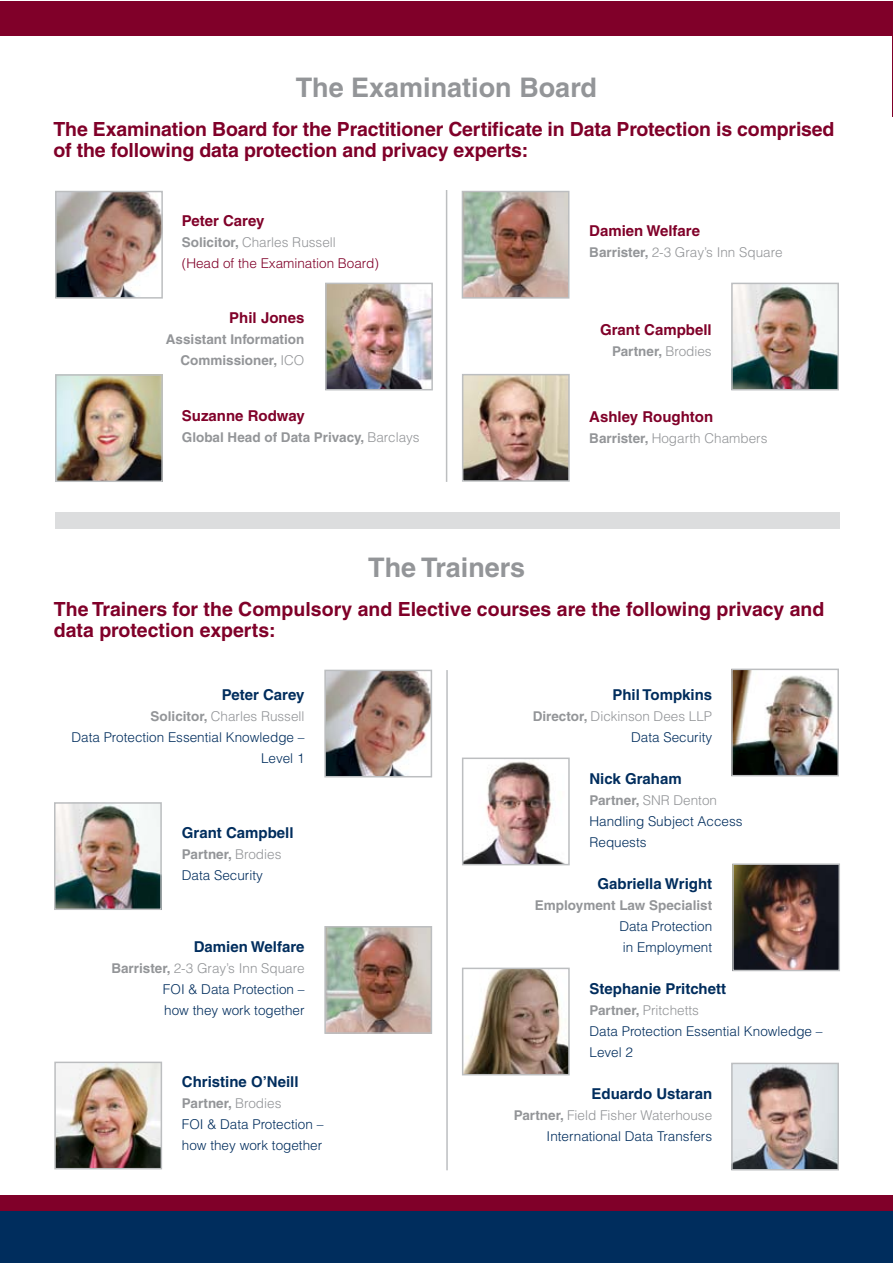
<style>
.page{position:relative;width:893px;height:1263px;background:#fff}
.page>*{position:absolute;margin:0;border:0;box-sizing:border-box;transform-origin:0 0}
.t1{font:700 27px "Helvetica";color:#939598}
.t2{font:700 19.5px/21px "Helvetica";letter-spacing:-.01em;color:#800029}
.t3{font:700 15px "Helvetica";color:#002d5d}
.t4{font:700 15px "Helvetica";color:#800029}
.t5{font:300 13.5px/21px "Helvetica";color:#002d5d}
.t6{font:700 13.5px/21px "Helvetica";color:#939598;text-align:right}
.t7{font:300 13.5px/21px "Helvetica";color:#939598;text-align:right}
.t8{font:300 13.5px/21px "Helvetica";color:#800029}
.s1{font-weight:700;color:#939598}
.s2{color:#939598}
.s3{font-weight:300}
.s4{font-weight:700}
.s5{color:#002d5d}
</style>
<div class="page">
<div style="left:0;top:1px;width:892px;height:34px;background:#800029"></div>
<div style="left:0;top:1209px;width:892px;height:54px;background:#002d5d"></div>
<div style="left:0;top:1195px;width:892px;height:16px;background:#800029"></div>
<hr style="left:892px;top:1px;width:1px;height:115px;background:#800029">
<img style="left:327px;top:673px;width:102px;height:101px">
<div style="left:324px;top:670px;width:108px;height:107px;border:2px solid #bcbec0"></div>
<img style="left:58px;top:194px;width:102px;height:102px">
<div style="left:55px;top:191px;width:108px;height:108px;border:2px solid #bcbec0"></div>
<img style="left:734px;top:672px;width:102px;height:101px">
<div style="left:731px;top:669px;width:108px;height:107px;border:2px solid #bcbec0"></div>
<img style="left:735px;top:866px;width:102px;height:102px">
<div style="left:732px;top:863px;width:108px;height:108px;border:2px solid #bcbec0"></div>
<img style="left:734px;top:1066px;width:102px;height:101px">
<div style="left:731px;top:1063px;width:108px;height:107px;border:2px solid #bcbec0"></div>
<img style="left:327px;top:929px;width:102px;height:102px">
<div style="left:324px;top:926px;width:108px;height:108px;border:2px solid #bcbec0"></div>
<img style="left:465px;top:194px;width:101px;height:102px">
<div style="left:462px;top:191px;width:107px;height:108px;border:2px solid #bcbec0"></div>
<img style="left:57px;top:805px;width:102px;height:102px">
<div style="left:54px;top:802px;width:108px;height:108px;border:2px solid #bcbec0"></div>
<img style="left:734px;top:286px;width:102px;height:101px">
<div style="left:731px;top:283px;width:108px;height:107px;border:2px solid #bcbec0"></div>
<img style="left:465px;top:761px;width:97px;height:101px">
<div style="left:462px;top:757px;width:108px;height:108px;border:2px solid #bcbec0"></div>
<img style="left:465px;top:971px;width:102px;height:101px">
<div style="left:462px;top:968px;width:108px;height:107px;border:2px solid #bcbec0"></div>
<img style="left:57px;top:1064px;width:102px;height:102px">
<div style="left:54px;top:1061px;width:108px;height:108px;border:2px solid #bcbec0"></div>
<img style="left:465px;top:377px;width:102px;height:102px">
<div style="left:462px;top:374px;width:108px;height:108px;border:2px solid #bcbec0"></div>
<img style="left:328px;top:286px;width:102px;height:101px">
<div style="left:325px;top:283px;width:108px;height:107px;border:2px solid #bcbec0"></div>
<img style="left:58px;top:377px;width:102px;height:102px">
<div style="left:55px;top:374px;width:108px;height:108px;border:2px solid #bcbec0"></div>
<hr style="left:446px;top:670px;width:2px;height:500px;background:#bcbec0">
<hr style="left:446px;top:190px;width:1px;height:292px;background:#bcbec0">
<div style="left:55px;top:512px;width:784px;height:17px;background:#dcddde"></div>
<h1 class="t1" style="left:296px;top:71px;width:303px">The Examination Board</h1>
<h2 class="t2" style="left:54px;top:118px;width:782px">The Examination Board for the Practitioner Certificate in Data Protection is comprised of the following data protection and privacy experts:</h2>
<p class="t4" style="left:182px;top:211px;width:84px">Peter Carey</p>
<p class="t8" style="left:182px;top:231px;width:199px"><span class="s1">Solicitor,</span> <span class="s2">Charles Russell<br></span>(Head of the Examination Board)</p>
<p class="t4" style="left:229px;top:309px;width:77px">Phil Jones</p>
<p class="t6" style="left:166px;top:329px;width:140px">Assistant Information<br>Commissioner, <span class="s3">ICO</span></p>
<p class="t4" style="left:182px;top:406px;width:124px">Suzanne Rodway</p>
<p class="t6" style="left:182px;top:426px;width:239px">Global Head of Data Privacy, <span class="s3">Barclays</span></p>
<p class="t4" style="left:589px;top:222px;width:112px">Damien Welfare</p>
<p class="t7" style="left:589px;top:241px;width:195px"><span class="s4">Barrister,</span> 2-3 Gray’s Inn Square</p>
<p class="t4" style="left:600px;top:321px;width:113px">Grant Campbell</p>
<p class="t6" style="left:612px;top:341px;width:101px">Partner, <span class="s3">Brodies</span></p>
<p class="t4" style="left:589px;top:408px;width:125px">Ashley Roughton</p>
<p class="t7" style="left:589px;top:427px;width:180px"><span class="s4">Barrister,</span> Hogarth Chambers</p>
<h1 class="t1" style="left:368px;top:551px;width:158px">The Trainers</h1>
<h2 class="t2" style="left:54px;top:598px;width:772px">The Trainers for the Compulsory and Elective courses are the following privacy and data protection experts:</h2>
<p class="t3" style="left:222px;top:686px;width:84px">Peter Carey</p>
<p class="t5" style="left:71px;top:706px;width:235px;text-align:right"><span class="s1">Solicitor,</span> <span class="s2">Charles Russell<br></span>Data Protection Essential Knowledge –<br>Level 1</p>
<p class="t3" style="left:182px;top:824px;width:113px">Grant Campbell</p>
<p class="t5" style="left:182px;top:844px;width:101px"><span class="s1">Partner,</span> <span class="s2">Brodies<br></span>Data Security</p>
<p class="t3" style="left:194px;top:938px;width:112px">Damien Welfare</p>
<p class="t5" style="left:163px;top:958px;width:143px;text-align:justify;text-indent:-52px"><span class="s1">Barrister,</span> <span class="s2">2-3 Gray’s Inn Square </span>FOI &amp; Data Protection – how they work together</p>
<p class="t3" style="left:182px;top:1073px;width:118px">Christine O’Neill</p>
<p class="t5" style="left:182px;top:1093px;width:143px"><span class="s1">Partner,</span> <span class="s2">Brodies<br></span>FOI &amp; Data Protection – how they work together</p>
<p class="t3" style="left:612px;top:686px;width:101px">Phil Tompkins</p>
<p class="t7" style="left:533px;top:706px;width:181px"><span class="s4">Director,</span> Dickinson Dees LLP<br><span class="s5">Data Security</span></p>
<p class="t3" style="left:589px;top:770px;width:94px">Nick Graham</p>
<p class="t5" style="left:589px;top:790px;width:155px"><span class="s1">Partner,</span> <span class="s2">SNR Denton<br></span>Handling Subject Access<br>Requests</p>
<p class="t3" style="left:597px;top:875px;width:116px">Gabriella Wright</p>
<p class="t6" style="left:535px;top:895px;width:179px">Employment Law Specialist</p>
<p class="t5" style="left:619px;top:916px;width:94px">Data Protection in Employment</p>
<p class="t3" style="left:589px;top:980px;width:138px">Stephanie Pritchett</p>
<p class="t5" style="left:589px;top:1000px;width:235px"><span class="s1">Partner,</span> <span class="s2">Pritchetts<br></span>Data Protection Essential Knowledge –<br>Level 2</p>
<p class="t3" style="left:592px;top:1085px;width:122px">Eduardo Ustaran</p>
<p class="t5" style="left:514px;top:1105px;width:200px;text-align:right"><span class="s1">Partner,</span> <span class="s2">Field Fisher Waterhouse<br></span>International Data Transfers</p>
</div>
